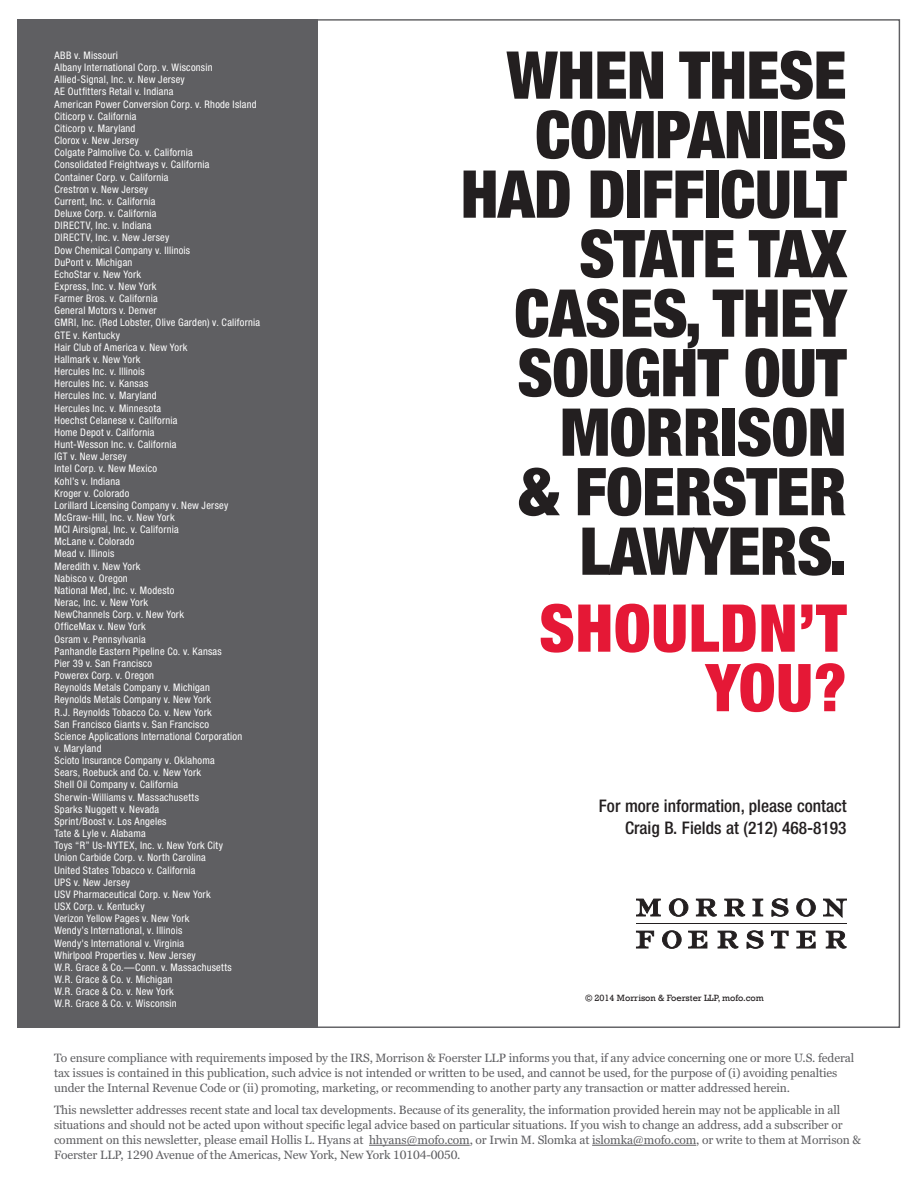
<style>
.page{position:relative;width:918px;height:1188px;background:#fff}
.page>*{position:absolute;margin:0;border:0;box-sizing:border-box;transform-origin:0 0}
.t1{font:900 condensed 66px/59.6px "Helvetica Neue LT Std";letter-spacing:-.01em;color:#231f20;text-align:right}
.t2{font:900 condensed 66px/59.6px "Helvetica Neue LT Std";letter-spacing:.01em;color:#e51836;text-align:right}
.t3{font:500 condensed 17.4px/21.5px "Helvetica Neue LT Std";color:#231f20;text-align:right}
.t4{font:12px/15px "Georgia Pro";letter-spacing:-.01em;color:#5f5f62}
.t5{font:condensed 10.35px/12.1px "Helvetica Neue LT Std";letter-spacing:.025em;color:#fff}
.t6{font:9.3px "Rockwell";color:#231f20}
.s1{font-style:inherit}
</style>
<div class="page">
<div style="left:17px;top:19px;width:301px;height:1009px;background:#5f5f62"></div>
<hr style="left:636px;top:923px;width:210px;height:1px;background:#231f20">
<svg style="left:636px;top:899px;width:25px;height:17px"></svg>
<svg style="left:669px;top:899px;width:19px;height:18px"></svg>
<svg style="left:696px;top:899px;width:21px;height:18px"></svg>
<svg style="left:724px;top:899px;width:21px;height:18px"></svg>
<svg style="left:753px;top:899px;width:10px;height:17px"></svg>
<svg style="left:772px;top:899px;width:16px;height:18px"></svg>
<svg style="left:796px;top:899px;width:20px;height:18px"></svg>
<svg style="left:823px;top:899px;width:24px;height:18px"></svg>
<svg style="left:636px;top:931px;width:18px;height:17px"></svg>
<svg style="left:662px;top:930px;width:19px;height:19px"></svg>
<svg style="left:688px;top:931px;width:19px;height:17px"></svg>
<svg style="left:718px;top:931px;width:20px;height:18px"></svg>
<svg style="left:747px;top:930px;width:16px;height:19px"></svg>
<svg style="left:771px;top:931px;width:17px;height:17px"></svg>
<svg style="left:797px;top:931px;width:18px;height:17px"></svg>
<svg style="left:826px;top:931px;width:21px;height:18px"></svg>
<hr style="left:369px;top:1145px;width:101px;height:1px;background:#5f5f62">
<hr style="left:592px;top:1145px;width:104px;height:1px;background:#5f5f62">
<p class="t5" style="left:54px;top:49px;width:207px">ABB v. Missouri<br>Albany International Corp. v. Wisconsin<br>Allied-Signal, Inc. v. New Jersey<br>AE Outfitters Retail v. Indiana<br>American Power Conversion Corp. v. Rhode Island<br>Citicorp v. California<br>Citicorp v. Maryland<br>Clorox v. New Jersey<br>Colgate Palmolive Co. v. California<br>Consolidated Freightways v. California<br>Container Corp. v. California<br>Crestron v. New Jersey<br>Current, Inc. v. California<br>Deluxe Corp. v. California<br>DIRECTV, Inc. v. Indiana<br>DIRECTV, Inc. v. New Jersey<br>Dow Chemical Company v. Illinois<br>DuPont v. Michigan<br>EchoStar v. New York<br>Express, Inc. v. New York<br>Farmer Bros. v. California<br>General Motors v. Denver<br>GMRI, Inc. (Red Lobster, Olive Garden) v. California<br>GTE v. Kentucky<br>Hair Club of America v. New York<br>Hallmark v. New York<br>Hercules Inc. v. Illinois<br>Hercules Inc. v. Kansas<br>Hercules Inc. v. Maryland<br>Hercules Inc. v. Minnesota<br>Hoechst Celanese v. California<br>Home Depot v. California<br>Hunt-Wesson Inc. v. California<br>IGT v. New Jersey<br>Intel Corp. v. New Mexico<br>Kohl’s v. Indiana<br>Kroger v. Colorado<br>Lorillard Licensing Company v. New Jersey<br>McGraw-Hill, Inc. v. New York<br>MCI Airsignal, Inc. v. California<br>McLane v. Colorado<br>Mead v. Illinois<br>Meredith v. New York<br>Nabisco v. Oregon<br>National Med, Inc. v. Modesto<br>Nerac, Inc. v. New York<br>NewChannels Corp. v. New York<br>OfficeMax v. New York<br>Osram v. Pennsylvania<br>Panhandle Eastern Pipeline Co. v. Kansas<br>Pier 39 v. San Francisco<br>Powerex Corp. v. Oregon<br>Reynolds Metals Company v. Michigan<br>Reynolds Metals Company v. New York<br>R.J. Reynolds Tobacco Co. v. New York<br>San Francisco Giants v. San Francisco<br>Science Applications International Corporation<br>v. Maryland<br>Scioto Insurance Company v. Oklahoma<br>Sears, Roebuck and Co. v. New York<br>Shell Oil Company v. California<br>Sherwin-Williams v. Massachusetts<br>Sparks Nuggett v. Nevada<br>Sprint/Boost v. Los Angeles<br>Tate &amp; Lyle v. Alabama<br>Toys “R” Us-NYTEX, Inc. v. New York City<br>Union Carbide Corp. v. North Carolina<br>United States Tobacco v. California<br>UPS v. New Jersey<br>USV Pharmaceutical Corp. v. New York<br>USX Corp. v. Kentucky<br>Verizon Yellow Pages v. New York<br>Wendy’s International, v. Illinois<br>Wendy's International v. Virginia<br>Whirlpool Properties v. New Jersey<br>W.R. Grace &amp; Co.—Conn. v. Massachusetts<br>W.R. Grace &amp; Co. v. Michigan<br>W.R. Grace &amp; Co. v. New York<br>W.R. Grace &amp; Co. v. Wisconsin</p>
<h1 class="t1" style="left:461px;top:44px;width:387px">WHEN THESE<br>COMPANIES<br>HAD DIFFICULT<br>STATE TAX<br>CASES, THEY<br>SOUGHT OUT<br>MORRISON<br>&amp; FOERSTER<br>LAWYERS.</h1>
<h1 class="t2" style="left:539px;top:597px;width:309px">SHOULDN’T<br>YOU?</h1>
<h2 class="t3" style="left:599px;top:795px;width:249px">For more information, please contact<br>Craig B. Fields at (212) 468-8193</h2>
<p class="t6" style="left:585px;top:993px;width:180px">© 2014 Morrison &amp; Foerster <span class="s1">LLP,</span> mofo.com</p>
<p class="t4" style="left:54px;top:1051px;width:802px">To ensure compliance with requirements imposed by the IRS, Morrison &amp; Foerster LLP informs you that, if any advice concerning one or more U.S. federal tax issues is contained in this publication, such advice is not intended or written to be used, and cannot be used, for the purpose of (i) avoiding penalties under the Internal Revenue Code or (ii) promoting, marketing, or recommending to another party any transaction or matter addressed herein.</p>
<p class="t4" style="left:54px;top:1103px;width:809px">This newsletter addresses recent state and local tax developments. Because of its generality, the information provided herein may not be applicable in all situations and should not be acted upon without specific legal advice based on particular situations. If you wish to change an address, add a subscriber or comment on this newsletter, please email Hollis L. Hyans at hhyans@mofo.com, or Irwin M. Slomka at islomka@mofo.com, or write to them at Morrison &amp; Foerster LLP, 1290 Avenue of the Americas, New York, New York 10104-0050.</p>
</div>
